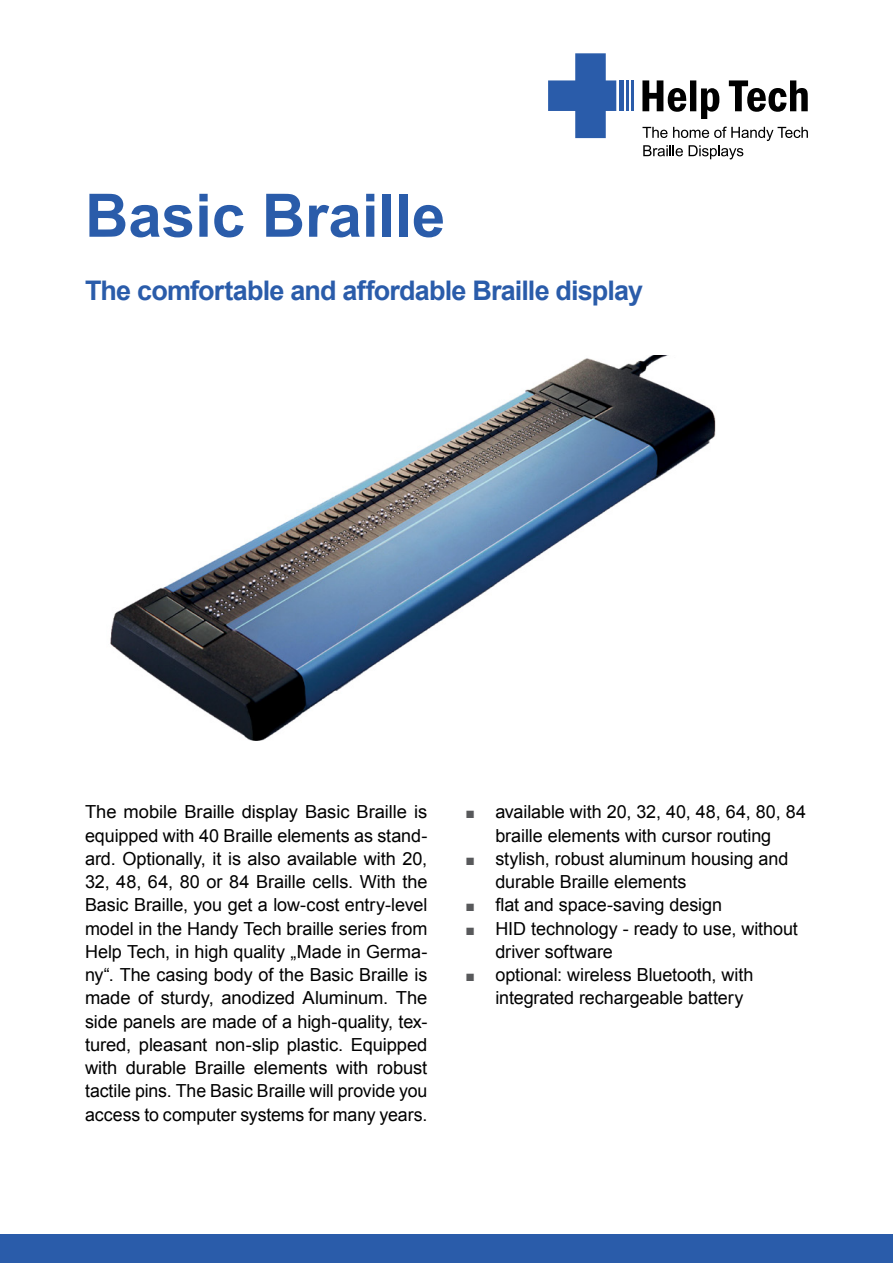
<style>
.page{position:relative;width:893px;height:1263px;background:#fff}
.page>*{position:absolute;margin:0;border:0;box-sizing:border-box;transform-origin:0 0}
.t1{font:700 60px "Arial";color:#2a5caa}
.t2{font:700 27px "Arial";letter-spacing:-.03em;color:#2a5caa}
.t3{font:18px/23.2px "Arial";letter-spacing:-.005em;color:#000}
.s1{font-size:15.75px;color:#58595b}
</style>
<div class="page">
<div style="left:0;top:1234px;width:893px;height:29px;background:#2a5caa"></div>
<svg style="left:642px;top:80px;width:166px;height:39px"></svg>
<hr style="left:631px;top:80px;width:2px;height:31px;background:#2a5caa">
<hr style="left:626px;top:80px;width:3px;height:31px;background:#2a5caa">
<div style="left:619px;top:80px;width:5px;height:31px;background:#2a5caa"></div>
<svg style="left:548px;top:53px;width:68px;height:85px"></svg>
<svg style="left:642px;top:127px;width:166px;height:32px"></svg>
<img style="left:110px;top:355px;width:606px;height:386px">
<h1 class="t1" style="left:85px;top:176px;width:362px">Basic Braille</h1>
<h2 class="t2" style="left:85px;top:272px;width:559px">The comfortable and affordable Braille display</h2>
<p class="t3" style="left:85px;top:800px;width:344px;text-align:justify">The mobile Braille display Basic Braille is equipped with 40 Braille elements as stand&shy;ard. Optionally, it is also available with 20, 32, 48, 64, 80 or 84 Braille cells. With the Basic Braille, you get a low-cost entry-level model in the Handy Tech braille series from Help Tech, in high quality „Made in Germa&shy;ny“. The casing body of the Basic Braille is made of sturdy, anodized Aluminum. The side panels are made of a high-quality, tex&shy;tured, pleasant non-slip plastic. Equipped with durable Braille elements with robust tactile pins. The Basic Braille will provide you access to computer systems for many years.</p>
<p class="t3" style="left:466px;top:800px;width:342px;text-align:center"><span class="s1">■</span> available with 20, 32, 40, 48, 64, 80, 84 braille elements with cursor routing</p>
<p class="t3" style="left:495px;top:847px;width:295px;text-indent:-30px"><span class="s1">■</span> stylish, robust aluminum housing and durable Braille elements</p>
<p class="t3" style="left:466px;top:893px;width:258px"><span class="s1">■</span> flat and space-saving design</p>
<p class="t3" style="left:495px;top:917px;width:304px;text-indent:-30px"><span class="s1">■</span> HID technology - ready to use, without driver software</p>
<p class="t3" style="left:495px;top:963px;width:259px;text-indent:-30px"><span class="s1">■</span> optional: wireless Bluetooth, with integrated rechargeable battery</p>
</div>
